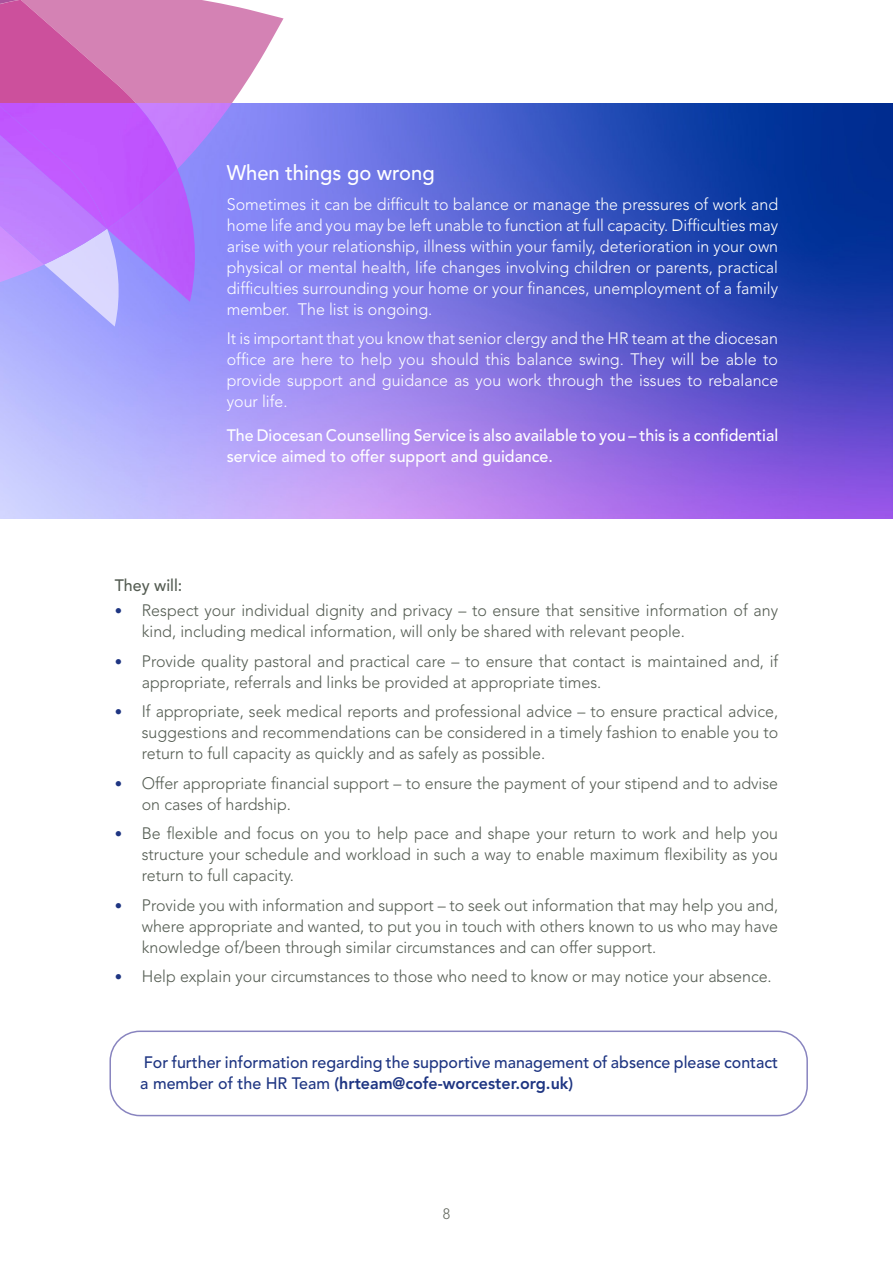
<style>
.page{position:relative;width:893px;height:1263px;background:#fff}
.page>*{position:absolute;margin:0;border:0;box-sizing:border-box;transform-origin:0 0}
.t1{font:500 21px "Avenir";color:#fff;scale:.96 1}
.t2{font:300 16.5px/21px "Avenir";color:#545c52}
.t3{font:300 16.5px/21px "Avenir";color:#fff;text-align:justify}
.t4{font:500 16.5px/21px "Avenir";color:#1e3582}
.t5{font:500 16.5px/21px "Avenir";color:#fff}
.t6{font:500 16.5px "Avenir";color:#545c52}
.t7{font:300 15px "Avenir";color:#646960;scale:.96 1}
.s1{font-size:15px;color:#1e3582}
.s2{font-weight:800}
</style>
<div class="page">
<img style="left:0;top:103px;width:893px;height:416px">
<svg style="left:230px;top:5px;width:54px;height:300px;background:#a698eb"></svg>
<svg style="left:0;top:0;width:230px;height:326px;background:#bd79e3"></svg>
<div style="left:109px;top:1030px;width:699px;height:86px;border:2px solid #8884bf;border-radius:30px"></div>
<p class="t1" style="left:227px;top:161px;width:218px">When things go wrong</p>
<p class="t3" style="left:227px;top:194px;width:553px">Sometimes it can be difficult to balance or manage the pressures of work and home life and you may be left unable to function at full capacity. Difficulties may arise with your relationship, illness within your family, deterioration in your own physical or mental health, life changes involving children or parents, practical difficulties surrounding your home or your finances, unemployment of a family member. The list is ongoing.</p>
<p class="t3" style="left:227px;top:328px;width:553px">It is important that you know that senior clergy and the HR team at the diocesan office are here to help you should this balance swing. They will be able to provide support and guidance as you work through the issues to rebalance your life.</p>
<p class="t5" style="left:227px;top:425px;width:553px">The Diocesan Counselling Service is also available to you – this is a confidential service aimed to offer support and guidance.</p>
<p class="t6" style="left:115px;top:576px;width:69px">They will:</p>
<p class="t2" style="left:142px;top:600px;width:638px;text-indent:-27px"><span class="s1">•</span> Respect your individual dignity and privacy – to ensure that sensitive information of any kind, including medical information, will only be shared with relevant people.</p>
<p class="t2" style="left:142px;top:651px;width:638px;text-indent:-27px"><span class="s1">•</span> Provide quality pastoral and practical care – to ensure that contact is maintained and, if appropriate, referrals and links be provided at appropriate times.</p>
<p class="t2" style="left:142px;top:701px;width:638px;text-align:justify;text-indent:-27px"><span class="s1">•</span> If appropriate, seek medical reports and professional advice – to ensure practical advice, suggestions and recommendations can be considered in a timely fashion to enable you to return to full capacity as quickly and as safely as possible.</p>
<p class="t2" style="left:142px;top:773px;width:638px;text-indent:-27px"><span class="s1">•</span> Offer appropriate financial support – to ensure the payment of your stipend and to advise on cases of hardship.</p>
<p class="t2" style="left:142px;top:823px;width:638px;text-align:justify;text-indent:-27px"><span class="s1">•</span> Be flexible and focus on you to help pace and shape your return to work and help you structure your schedule and workload in such a way to enable maximum flexibility as you return to full capacity.</p>
<p class="t2" style="left:142px;top:895px;width:638px;text-align:justify;text-indent:-27px"><span class="s1">•</span> Provide you with information and support – to seek out information that may help you and, where appropriate and wanted, to put you in touch with others known to us who may have knowledge of/been through similar circumstances and can offer support.</p>
<p class="t2" style="left:115px;top:966px;width:658px"><span class="s1">•</span> Help explain your circumstances to those who need to know or may notice your absence.</p>
<p class="t4" style="left:140px;top:1052px;width:639px">For further information regarding the supportive management of absence please contact a member of the HR Team <span class="s2">(hrteam@cofe-worcester.org.uk)</span></p>
<p class="t7" style="left:443px;top:1205px;width:9px">8</p>
</div>
